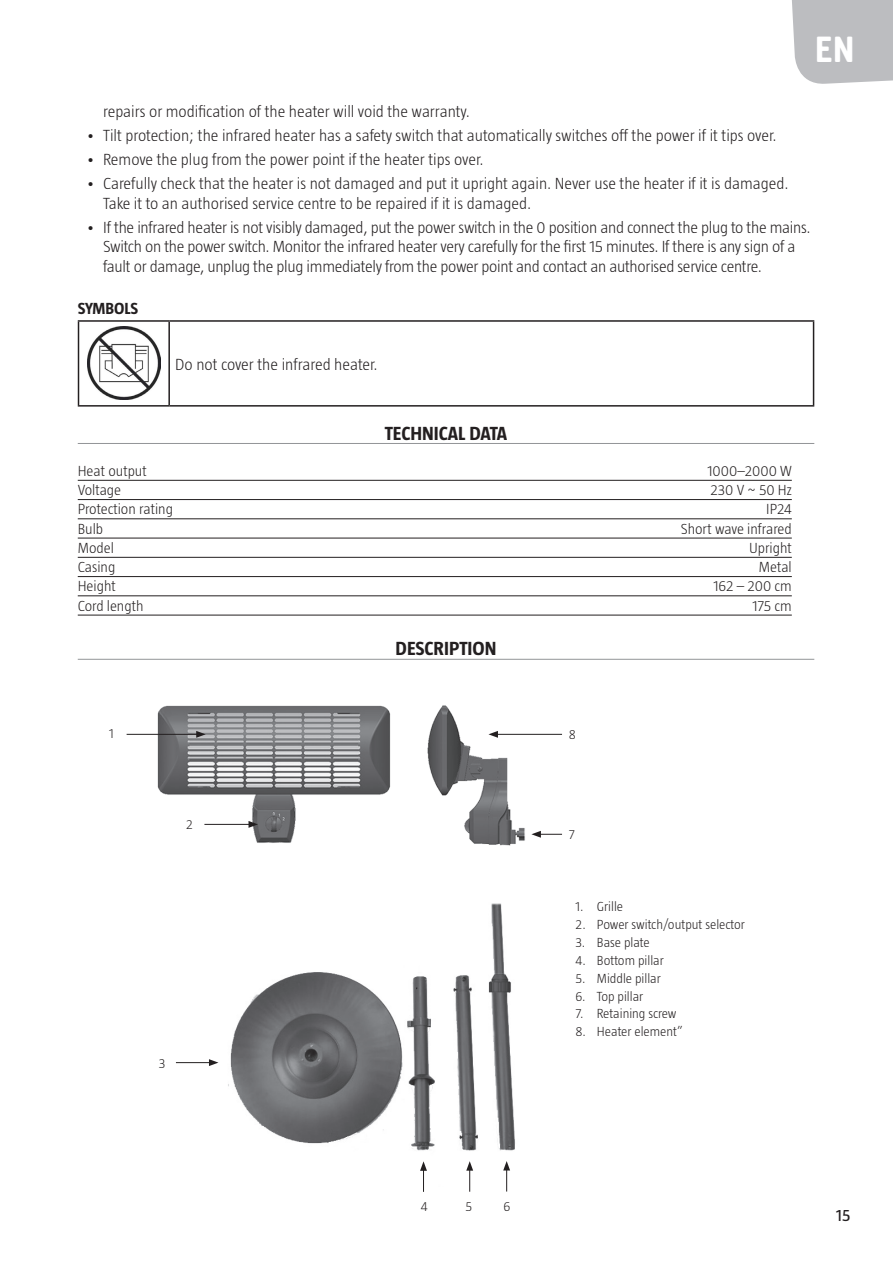
<style>
.page{position:relative;width:893px;height:1263px;background:#fff}
.page>*{position:absolute;margin:0;border:0;box-sizing:border-box;transform-origin:0 0}
.t1{font:700 38.1px "Creighton Pro";color:#fff}
.t2{font:700 19.5px "Taz";color:#231f20}
.t3{font:16.95px "Taz";color:#231f20}
.t4{font:300 16.5px/19.8px "Taz";letter-spacing:-.015em;color:#231f20}
.t5{font:700 16.5px "Taz";letter-spacing:-.005em;color:#231f20}
.t6{font:300 15px "Taz";color:#231f20}
.t7{font:300 13.5px "Taz";color:#231f20}
</style>
<div class="page">
<div style="left:792px;top:0;width:101px;height:84px;background:#bcbdc0"></div>
<hr style="left:78px;top:443px;width:736px;height:1px;background:#939598">
<hr style="left:78px;top:480px;width:714px;height:1px;background:#231f20">
<hr style="left:78px;top:499px;width:714px;height:1px;background:#231f20">
<hr style="left:78px;top:518px;width:714px;height:1px;background:#231f20">
<hr style="left:78px;top:538px;width:714px;height:1px;background:#231f20">
<hr style="left:78px;top:557px;width:714px;height:1px;background:#231f20">
<hr style="left:78px;top:576px;width:714px;height:1px;background:#231f20">
<hr style="left:78px;top:596px;width:714px;height:1px;background:#231f20">
<hr style="left:78px;top:615px;width:714px;height:1px;background:#231f20">
<hr style="left:78px;top:659px;width:736px;height:1px;background:#939598">
<hr style="left:78px;top:320px;width:91px;height:2px;background:#231f20">
<hr style="left:78px;top:322px;width:1px;height:83px;background:#231f20">
<hr style="left:169px;top:320px;width:645px;height:2px;background:#231f20">
<hr style="left:168px;top:322px;width:2px;height:83px;background:#231f20">
<hr style="left:813px;top:322px;width:1px;height:83px;background:#231f20">
<hr style="left:78px;top:405px;width:91px;height:2px;background:#231f20">
<hr style="left:169px;top:405px;width:645px;height:2px;background:#231f20">
<img style="left:87px;top:327px;width:73px;height:73px">
<img style="left:127px;top:705px;width:415px;height:487px">
<svg style="left:420px;top:1161px;width:7px;height:31px"></svg>
<svg style="left:466px;top:1161px;width:7px;height:31px"></svg>
<svg style="left:503px;top:1161px;width:7px;height:30px"></svg>
<hr style="left:127px;top:734px;width:72px;height:1px;background:#231f20">
<svg style="left:196px;top:731px;width:10px;height:7px"></svg>
<hr style="left:204px;top:824px;width:47px;height:1px;background:#231f20">
<svg style="left:249px;top:821px;width:9px;height:7px"></svg>
<hr style="left:496px;top:734px;width:66px;height:1px;background:#231f20">
<svg style="left:488px;top:731px;width:10px;height:7px"></svg>
<hr style="left:176px;top:1062px;width:35px;height:1px;background:#231f20">
<svg style="left:209px;top:1059px;width:9px;height:7px"></svg>
<svg style="left:531px;top:831px;width:31px;height:7px"></svg>
<h1 class="t1" style="left:816px;top:27px;width:39px">EN</h1>
<p class="t4" style="left:103px;top:101px;width:368px">repairs or modification of the heater will void the warranty.</p>
<p class="t4" style="left:86px;top:125px;width:692px">• Tilt protection; the infrared heater has a safety switch that automatically switches off the power if it tips over.</p>
<p class="t4" style="left:86px;top:149px;width:399px">• Remove the plug from the power point if the heater tips over.</p>
<p class="t4" style="left:103px;top:173px;width:687px;text-indent:-17px">• Carefully check that the heater is not damaged and put it upright again. Never use the heater if it is damaged.<br>Take it to an authorised service centre to be repaired if it is damaged.</p>
<p class="t4" style="left:103px;top:217px;width:709px;text-indent:-17px">• If the infrared heater is not visibly damaged, put the power switch in the 0 position and connect the plug to the mains.<br>Switch on the power switch. Monitor the infrared heater very carefully for the first 15 minutes. If there is any sign of a fault or damage, unplug the plug immediately from the power point and contact an authorised service centre.</p>
<p class="t5" style="left:78px;top:299px;width:62px">SYMBOLS</p>
<p class="t4" style="left:175px;top:354px;width:204px">Do not cover the infrared heater.</p>
<p class="t2" style="left:385px;top:422px;width:124px">TECHNICAL DATA</p>
<p class="t6" style="left:78px;top:462px;width:71px">Heat output</p>
<p class="t6" style="left:707px;top:462px;width:86px">1000–2000 W</p>
<p class="t6" style="left:78px;top:482px;width:45px">Voltage</p>
<p class="t6" style="left:710px;top:482px;width:83px">230 V ~ 50 Hz</p>
<p class="t6" style="left:78px;top:501px;width:97px">Protection rating</p>
<p class="t6" style="left:766px;top:501px;width:27px">IP24</p>
<p class="t6" style="left:78px;top:520px;width:27px">Bulb</p>
<p class="t6" style="left:681px;top:520px;width:112px">Short wave infrared</p>
<p class="t6" style="left:78px;top:539px;width:38px">Model</p>
<p class="t6" style="left:749px;top:539px;width:44px">Upright</p>
<p class="t6" style="left:78px;top:559px;width:39px">Casing</p>
<p class="t6" style="left:759px;top:559px;width:34px">Metal</p>
<p class="t6" style="left:78px;top:578px;width:40px">Height</p>
<p class="t6" style="left:713px;top:578px;width:80px">162 – 200 cm</p>
<p class="t6" style="left:78px;top:597px;width:67px">Cord length</p>
<p class="t6" style="left:752px;top:597px;width:41px">175 cm</p>
<p class="t2" style="left:395px;top:638px;width:103px">DESCRIPTION</p>
<p class="t7" style="left:109px;top:726px;width:6px">1</p>
<p class="t7" style="left:569px;top:726px;width:9px">8</p>
<p class="t7" style="left:186px;top:817px;width:8px">2</p>
<p class="t7" style="left:159px;top:1056px;width:8px">3</p>
<p class="t7" style="left:569px;top:826px;width:8px">7</p>
<p class="t7" style="left:576px;top:898px;width:49px">1. Grille</p>
<p class="t7" style="left:576px;top:916px;width:171px">2. Power switch/output selector</p>
<p class="t7" style="left:576px;top:934px;width:76px">3. Base plate</p>
<p class="t7" style="left:576px;top:952px;width:90px">4. Bottom pillar</p>
<p class="t7" style="left:576px;top:970px;width:87px">5. Middle pillar</p>
<p class="t7" style="left:576px;top:988px;width:69px">6. Top pillar</p>
<p class="t7" style="left:576px;top:1006px;width:102px">7. Retaining screw</p>
<p class="t7" style="left:576px;top:1024px;width:108px">8. Heater element”</p>
<p class="t7" style="left:421px;top:1199px;width:8px">4</p>
<p class="t7" style="left:465px;top:1199px;width:8px">5</p>
<p class="t7" style="left:503px;top:1199px;width:9px">6</p>
<p class="t3" style="left:836px;top:1206px;width:16px">15</p>
</div>
